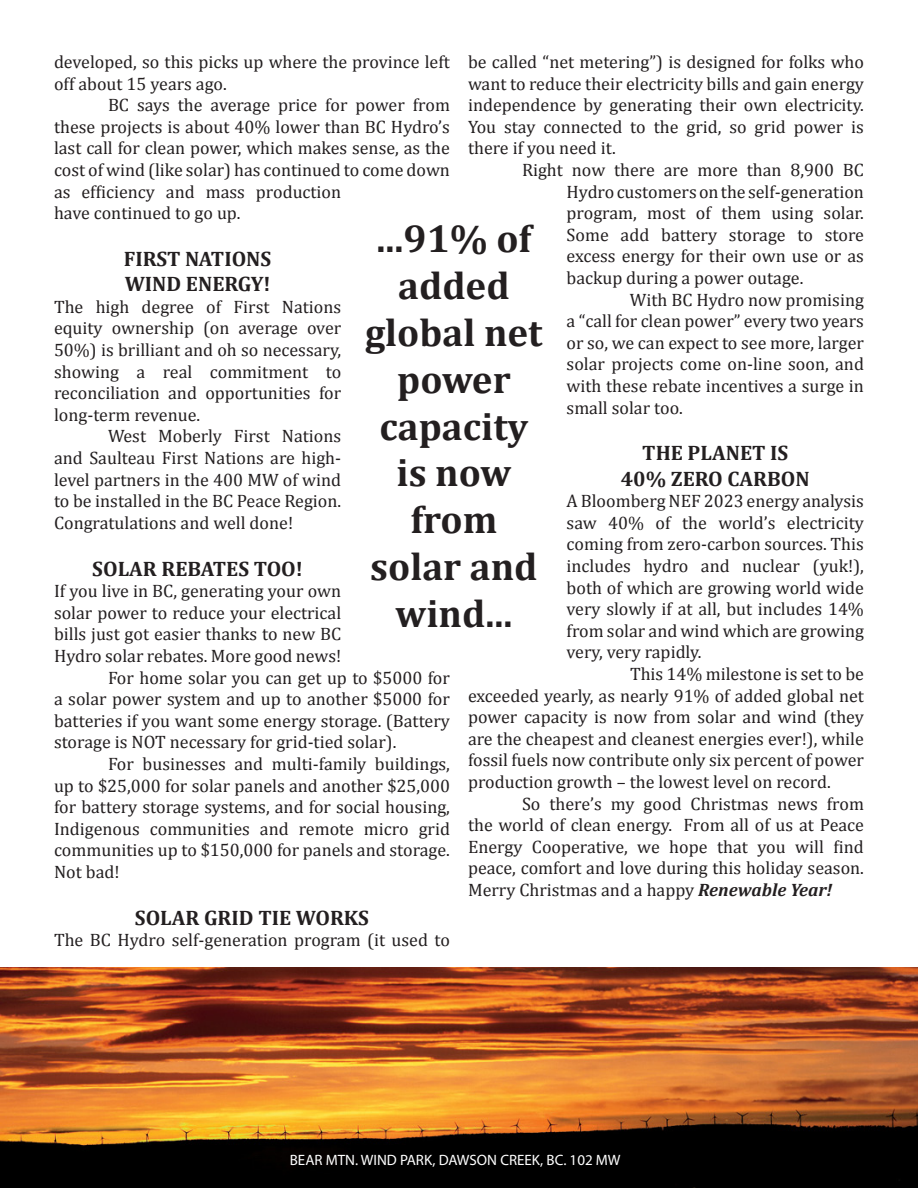
<style>
.page{position:relative;width:918px;height:1188px;background:#fff}
.page>*{position:absolute;margin:0;border:0;box-sizing:border-box;transform-origin:0 0}
.t1{font:700 39px/46.8px "Cambria";color:#231f20;text-align:center}
.t2{font:700 21px "Cambria";color:#231f20}
.t3{font:18px/21.6px "Cambria";color:#231f20;text-align:justify}
.t4{font:15px "Myriad Pro";color:#fff}
.s1{font-weight:700;font-style:italic}
</style>
<div class="page">
<img style="left:0;top:968px;width:918px;height:220px">
<p class="t3" style="left:468px;top:51px;width:398px">be called “net metering”) is designed for folks who want to reduce their electricity bills and gain energy independence by generating their own electricity.<br>You stay connected to the grid, so grid power is there if you need it.</p>
<p class="t3" style="left:567px;top:159px;width:299px;text-indent:-45px">Right now there are more than 8,900 BC Hydro customers on the self-generation program, most of them using solar.<br>Some add battery storage to store excess energy for their own use or as backup during a power outage.</p>
<p class="t3" style="left:567px;top:289px;width:299px;text-indent:63px">With BC Hydro now promising a “call for clean power” every two years or so, we can expect to see more, larger solar projects come on-line soon, and with these rebate incentives a surge in small solar too.</p>
<p class="t2" style="left:642px;top:438px;width:148px">THE PLANET IS</p>
<p class="t2" style="left:621px;top:464px;width:190px">40% ZERO CARBON</p>
<p class="t3" style="left:567px;top:490px;width:299px">A Bloomberg NEF 2023 energy analysis saw 40% of the world’s electricity coming from zero-carbon sources. This includes hydro and nuclear (yuk!), both of which are growing world wide very slowly if at all, but includes 14% from solar and wind which are growing very, very rapidly.</p>
<p class="t3" style="left:468px;top:663px;width:398px;text-indent:162px">This 14% milestone is set to be exceeded yearly, as nearly 91% of added global net power capacity is now from solar and wind (they are the cheapest and cleanest energies ever!), while fossil fuels now contribute only six percent of power production growth – the lowest level on record.</p>
<p class="t3" style="left:468px;top:793px;width:397px;text-indent:54px">So there’s my good Christmas news from the world of clean energy. From all of us at Peace Energy Cooperative, we hope that you will find peace, comfort and love during this holiday season.<br>Merry Christmas and a happy <span class="s1">Renewable Year!</span></p>
<p class="t3" style="left:54px;top:51px;width:397px">developed, so this picks up where the province left off about 15 years ago.</p>
<p class="t3" style="left:54px;top:94px;width:397px;text-align:left;text-indent:54px">BC says the average price for power from these projects is about 40% lower than BC Hydro’s last call for clean power, which makes sense, as the cost of wind (like solar) has continued to come down as efficiency and mass production<br>have continued to go up.</p>
<p class="t2" style="left:124px;top:244px;width:149px">FIRST NATIONS</p>
<p class="t2" style="left:125px;top:269px;width:147px">WIND ENERGY!</p>
<p class="t3" style="left:54px;top:296px;width:289px">The high degree of First Nations equity ownership (on average over 50%) is brilliant and oh so necessary, showing a real commitment to reconciliation and opportunities for long-term revenue.</p>
<p class="t3" style="left:54px;top:425px;width:289px;text-indent:54px">West Moberly First Nations and Saulteau First Nations are high&shy;level partners in the 400 MW of wind to be installed in the BC Peace Region.<br>Congratulations and well done!</p>
<p class="t2" style="left:92px;top:554px;width:212px">SOLAR REBATES TOO!</p>
<p class="t3" style="left:54px;top:580px;width:289px">If you live in BC, generating your own solar power to reduce your electrical bills just got easier thanks to new BC Hydro solar rebates. More good news!</p>
<p class="t3" style="left:54px;top:667px;width:398px;text-indent:54px">For home solar you can get up to $5000 for a solar power system and up to another $5000 for batteries if you want some energy storage. (Battery storage is NOT necessary for grid-tied solar).</p>
<p class="t3" style="left:54px;top:753px;width:398px;text-indent:54px">For businesses and multi-family buildings, up to $25,000 for solar panels and another $25,000 for battery storage systems, and for social housing, Indigenous communities and remote micro grid communities up to $150,000 for panels and storage.<br>Not bad!</p>
<p class="t2" style="left:135px;top:903px;width:236px">SOLAR GRID TIE WORKS</p>
<p class="t3" style="left:54px;top:929px;width:397px">The BC Hydro self-generation program (it used to</p>
<p class="t1" style="left:365px;top:214px;width:179px">...91% of added global net power capacity is now from solar and wind...</p>
<p class="t4" style="left:290px;top:1150px;width:332px">BEAR MTN. WIND PARK, DAWSON CREEK, BC. 102 MW</p>
</div>
